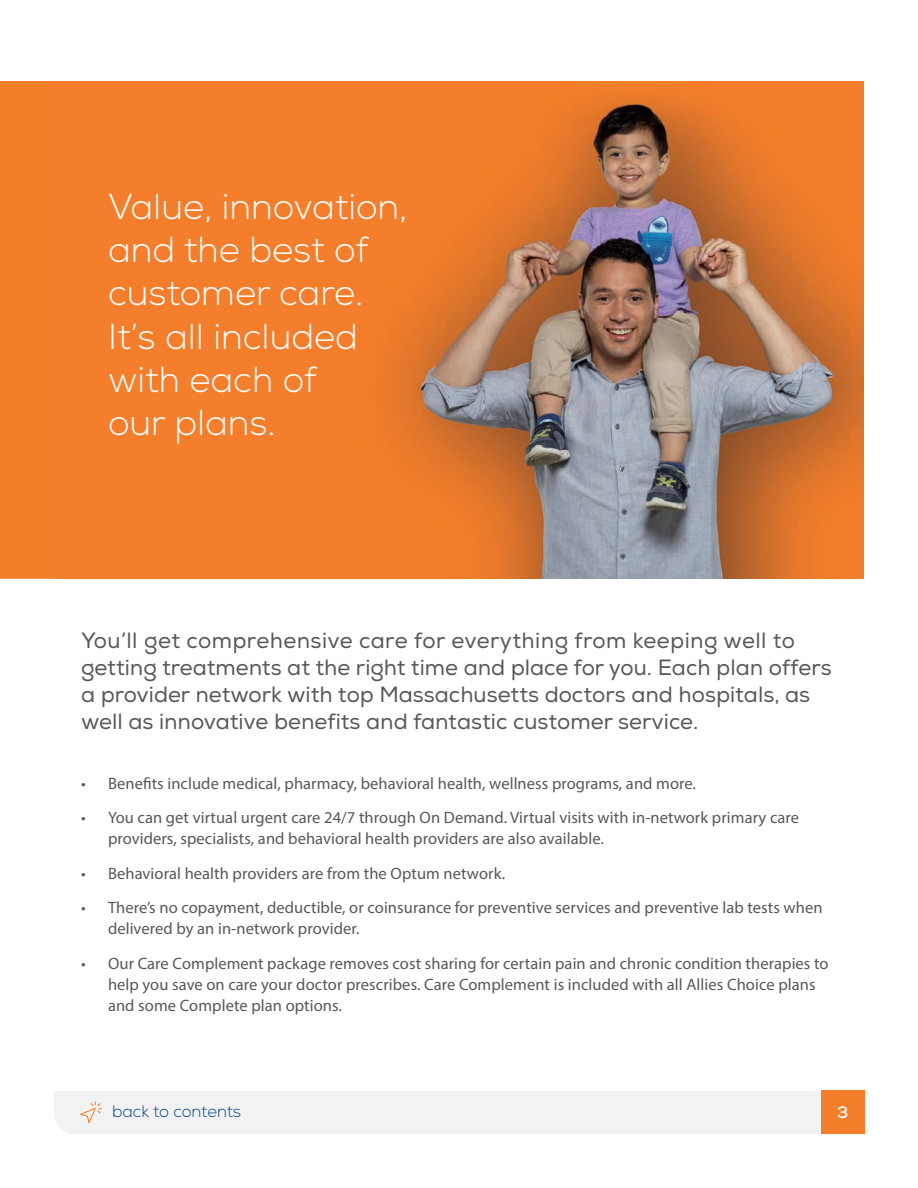
<style>
.page{position:relative;width:918px;height:1188px;background:#fff}
.page>*{position:absolute;margin:0;border:0;box-sizing:border-box;transform-origin:0 0}
.t1{font:300 36px/43.2px "Nexa";color:#fff}
.t2{font:21px/27px "Nexa";color:#57585a}
.t3{font:16.5px/21px "Myriad Pro";letter-spacing:.005em;color:#57585a}
.t4{font:300 16.5px "Nexa";color:#01427c}
.t5{font:700 16.5px "Nexa";color:#fff}
</style>
<div class="page">
<div style="left:0;top:81px;width:54px;height:498px;background:#f47f2a"></div>
<div style="left:54px;top:1091px;width:810px;height:43px;background:#f2f2f2"></div>
<img style="left:54px;top:81px;width:810px;height:498px">
<p class="t1" style="left:108px;top:186px;width:301px">Value, innovation, and the best of customer care.<br>It’s all included with each of<br>our plans.</p>
<p class="t2" style="left:81px;top:627px;width:752px">You’ll get comprehensive care for everything from keeping well to getting treatments at the right time and place for you. Each plan offers a provider network with top Massachusetts doctors and hospitals, as well as innovative benefits and fantastic customer service.</p>
<p class="t3" style="left:81px;top:773px;width:617px">• Benefits include medical, pharmacy, behavioral health, wellness programs, and more.</p>
<p class="t3" style="left:108px;top:807px;width:693px;text-indent:-27px">• You can get virtual urgent care 24/7 through On Demand. Virtual visits with in-network primary care providers, specialists, and behavioral health providers are also available.</p>
<p class="t3" style="left:81px;top:863px;width:426px">• Behavioral health providers are from the Optum network.</p>
<p class="t3" style="left:108px;top:897px;width:716px;text-indent:-27px">• There’s no copayment, deductible, or coinsurance for preventive services and preventive lab tests when delivered by an in-network provider.</p>
<p class="t3" style="left:108px;top:953px;width:722px;text-indent:-27px">• Our Care Complement package removes cost sharing for certain pain and chronic condition therapies to help you save on care your doctor prescribes. Care Complement is included with all Allies Choice plans and some Complete plan options.</p>
<p class="t4" style="left:112px;top:1102px;width:131px">back to contents</p>
<p class="t5" style="left:837px;top:1102px;width:13px">3</p>
</div>
